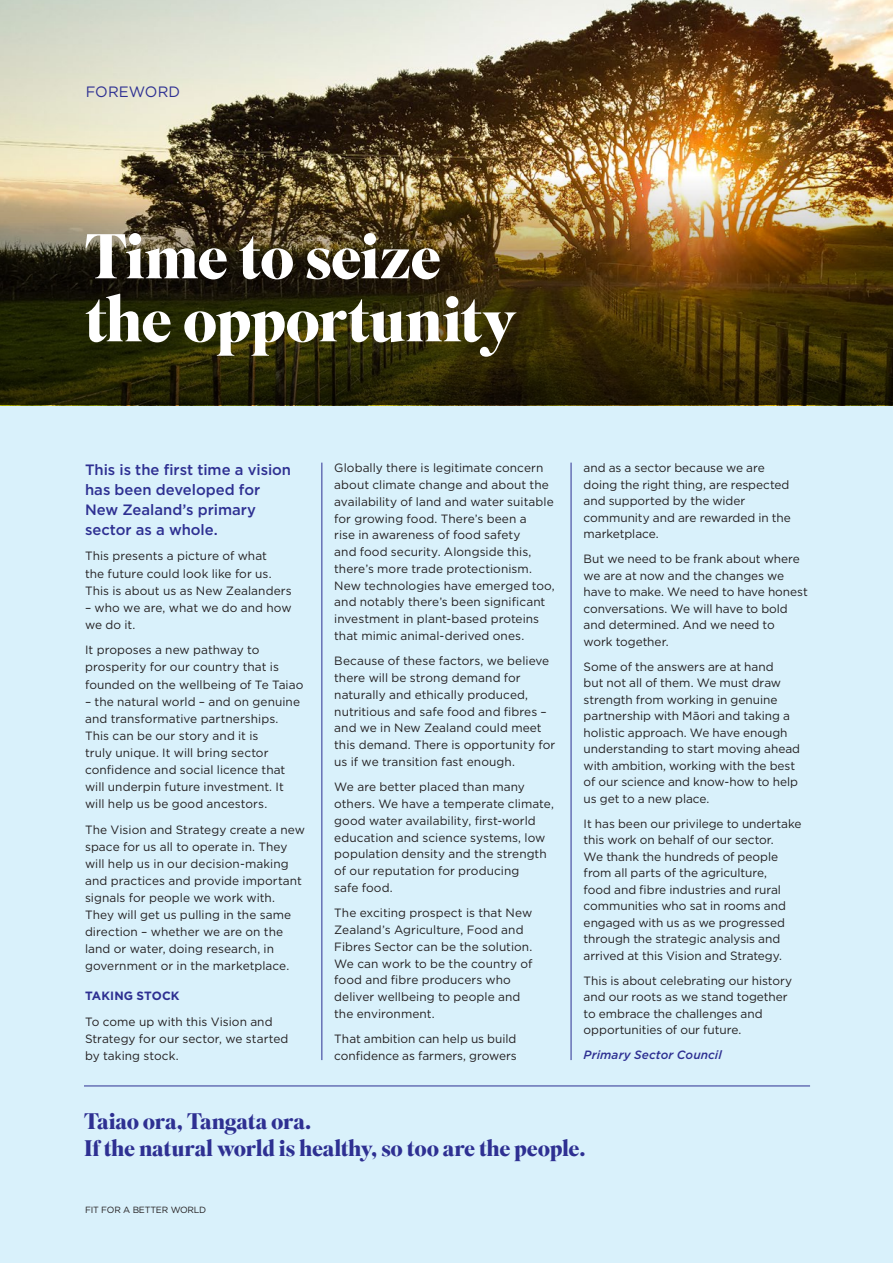
<style>
.page{position:relative;width:893px;height:1263px;background:#fff}
.page>*{position:absolute;margin:0;border:0;box-sizing:border-box;transform-origin:0 0}
._1__Main_Headers{font:700 63px/63px "Superior Title";letter-spacing:-.02em;color:#fff}
._1__Main_Headers-2{font:700 22.5px "Superior Title";letter-spacing:-.02em;color:#2e3092}
._2__Intro_Text__new{font:500 15px/20.1px "Gotham";color:#2e3092}
._4__Para_Headers{font:15px "Gotham";letter-spacing:.005em;color:#2e3092}
._5__Body_Text_____ne{font:12px/16.8px "Gotham";color:#231f20}
._5__Body_Text_____ne-2{font:italic 500 12px "Gotham";letter-spacing:.01em;color:#2e3092}
._4__Para_Headers-2{font:700 12px "Gotham";letter-spacing:.01em;color:#2e3092}
.t1{font:9px "Gotham";letter-spacing:-.02em;color:#231f20}
</style>
<div class="page">
<div style="left:0;top:0;width:892px;height:1263px;background:#d9f1fb"></div>
<img style="left:0;top:0;width:893px;height:176px">
<img style="left:0;top:176px;width:893px;height:229px">
<hr style="left:322px;top:463px;width:1px;height:597px;background:#2e3092">
<hr style="left:84px;top:1086px;width:726px;height:1px;background:#2e3092">
<hr style="left:571px;top:463px;width:1px;height:597px;background:#2e3092">
<p class="_4__Para_Headers" style="left:86px;top:82px;width:96px">FOREWORD</p>
<p class="_1__Main_Headers" style="left:85px;top:228px;width:433px">Time to seize the opportunity</p>
<p class="_2__Intro_Text__new" style="left:85px;top:459px;width:208px">This is the first time a vision has been developed for<br>New Zealand’s primary sector as a whole.</p>
<p class="_5__Body_Text_____ne" style="left:85px;top:547px;width:208px">This presents a picture of what<br>the future could look like for us.<br>This is about us as New Zealanders</p>
<p class="_5__Body_Text_____ne" style="left:85px;top:599px;width:208px">– who we are, what we do and how we do it.</p>
<p class="_5__Body_Text_____ne" style="left:85px;top:641px;width:220px">It proposes a new pathway to prosperity for our country that is founded on the wellbeing of Te Taiao</p>
<p class="_5__Body_Text_____ne" style="left:85px;top:693px;width:217px">– the natural world – and on genuine and transformative partnerships.<br>This can be our story and it is<br>truly unique. It will bring sector confidence and social licence that will underpin future investment. It will help us be good ancestors.</p>
<p class="_5__Body_Text_____ne" style="left:85px;top:821px;width:221px">The Vision and Strategy create a new space for us all to operate in. They will help us in our decision-making and practices and provide important signals for people we work with.<br>They will get us pulling in the same direction – whether we are on the land or water, doing research, in government or in the marketplace.</p>
<p class="_4__Para_Headers-2" style="left:85px;top:988px;width:96px">TAKING STOCK</p>
<p class="_5__Body_Text_____ne" style="left:85px;top:1013px;width:205px">To come up with this Vision and<br>Strategy for our sector, we started by taking stock.</p>
<p class="_5__Body_Text_____ne" style="left:334px;top:459px;width:222px">Globally there is legitimate concern about climate change and about the availability of land and water suitable for growing food. There’s been a<br>rise in awareness of food safety<br>and food security. Alongside this, there’s more trade protectionism.<br>New technologies have emerged too, and notably there’s been significant investment in plant-based proteins that mimic animal-derived ones.</p>
<p class="_5__Body_Text_____ne" style="left:334px;top:652px;width:223px">Because of these factors, we believe there will be strong demand for naturally and ethically produced, nutritious and safe food and fibres – and we in New Zealand could meet this demand. There is opportunity for us if we transition fast enough.</p>
<p class="_5__Body_Text_____ne" style="left:334px;top:778px;width:221px">We are better placed than many others. We have a temperate climate, good water availability, first-world education and science systems, low population density and the strength of our reputation for producing<br>safe food.</p>
<p class="_5__Body_Text_____ne" style="left:334px;top:904px;width:200px">The exciting prospect is that New<br>Zealand’s Agriculture, Food and<br>Fibres Sector can be the solution.<br>We can work to be the country of food and fibre producers who deliver wellbeing to people and the environment.</p>
<p class="_5__Body_Text_____ne" style="left:334px;top:1030px;width:184px">That ambition can help us build confidence as farmers, growers</p>
<p class="_5__Body_Text_____ne" style="left:584px;top:459px;width:209px">and as a sector because we are doing the right thing, are respected and supported by the wider community and are rewarded in the marketplace.</p>
<p class="_5__Body_Text_____ne" style="left:584px;top:550px;width:226px">But we need to be frank about where we are at now and the changes we have to make. We need to have honest conversations. We will have to bold and determined. And we need to<br>work together.</p>
<p class="_5__Body_Text_____ne" style="left:584px;top:658px;width:218px">Some of the answers are at hand<br>but not all of them. We must draw strength from working in genuine partnership with Māori and taking a holistic approach. We have enough understanding to start moving ahead with ambition, working with the best of our science and know-how to help us get to a new place.</p>
<p class="_5__Body_Text_____ne" style="left:584px;top:815px;width:219px">It has been our privilege to undertake this work on behalf of our sector.<br>We thank the hundreds of people from all parts of the agriculture,<br>food and fibre industries and rural communities who sat in rooms and engaged with us as we progressed through the strategic analysis and arrived at this Vision and Strategy.</p>
<p class="_5__Body_Text_____ne" style="left:584px;top:972px;width:210px">This is about celebrating our history and our roots as we stand together to embrace the challenges and opportunities of our future.</p>
<p class="_5__Body_Text_____ne-2" style="left:584px;top:1047px;width:140px">Primary Sector Council</p>
<p class="_1__Main_Headers-2" style="left:84px;top:1107px;width:229px">Taiao ora, Tangata ora.</p>
<p class="_1__Main_Headers-2" style="left:84px;top:1134px;width:503px">If the natural world is healthy, so too are the people.</p>
<p class="t1" style="left:85px;top:1204px;width:123px">FIT FOR A BETTER WORLD</p>
</div>
